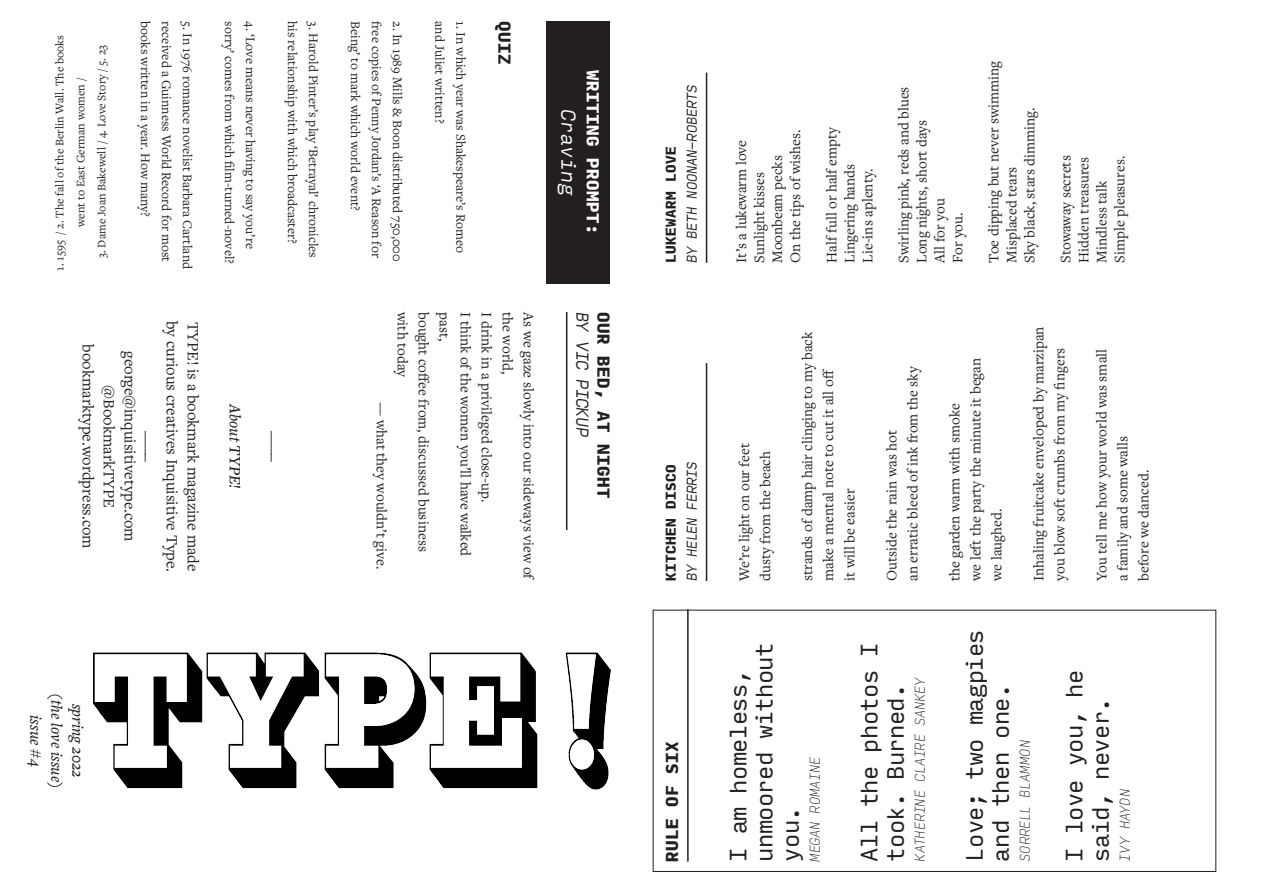
<style>
.page{position:relative;width:1263px;height:893px;background:#fff}
.page>*{position:absolute;margin:0;border:0;box-sizing:border-box;transform-origin:0 0}
.t1{font:22.5px/26.2px "Input Mono";letter-spacing:-.03em;color:#231f20}
.Body-01_poems{font:italic 300 19.5px "Input Mono";color:#fff}
.t2{font:16.5px/21px "Freight Text Pro";color:#231f20;text-align:center}
.t3{font:italic 500 16.5px/21px "Freight Text Pro";color:#231f20;text-align:center}
.H-01_Piece-Title{font:900 16.5px "Input Mono";letter-spacing:.03em;color:#231f20}
.H-01_Piece-Title-2{font:900 16.5px "Input Mono";letter-spacing:.03em;color:#fff}
.t4{font:italic 300 16.5px "Input Mono";letter-spacing:-.07em;color:#231f20}
.t5{font:15px/18px "Freight Text Pro";color:#231f20}
.Body-01_poems-2{font:13.5px "Freight Text Pro";color:#231f20}
.t6{font:italic 100 13.5px "Input Mono";letter-spacing:-.04em;color:#231f20}
.t7{font:italic 300 13.5px "Input Mono";letter-spacing:-.045em;color:#231f20}
.t8{font:900 13.5px "Input Mono";letter-spacing:.03em;color:#231f20}
.Body-01_poems-3{font:12px/21px "Freight Text Pro";color:#231f20;text-align:center}
</style>
<div class="page">
<hr style="left:566px;top:312px;width:1px;height:218px;background:#231f20">
<div style="left:546px;top:21px;width:64px;height:263px;background:#231f20"></div>
<hr style="left:706px;top:363px;width:1px;height:218px;background:#231f20">
<hr style="left:687px;top:609px;width:2px;height:253px;background:#231f20">
<div style="left:653px;top:610px;width:563px;height:262px;border:1px solid #231f20"></div>
<img style="left:94px;top:652px;width:516px;height:138px">
<hr style="left:706px;top:73px;width:1px;height:190px;background:#231f20">
<p class="Body-01_poems-3" style="left:49px;top:270px;width:237px;rotate:-90deg">1. 1595 / 2. The fall of the Berlin Wall. The books went to East German women /</p>
<p class="Body-01_poems-3" style="left:91px;top:258px;width:215px;rotate:-90deg">3. Dame Joan Bakewell / 4. Love Story / 5. 23</p>
<p class="Body-01_poems-2" style="left:155px;top:21px;width:198px;rotate:90deg">books written in a year. How many?</p>
<p class="Body-01_poems-2" style="left:176px;top:21px;width:242px;rotate:90deg">received a Guinness World Record for most</p>
<p class="Body-01_poems-2" style="left:197px;top:21px;width:249px;rotate:90deg">5. In 1976 romance novelist Barbara Cartland</p>
<p class="Body-01_poems-2" style="left:239px;top:21px;width:244px;rotate:90deg">sorry’ comes from which film-turned-novel?</p>
<p class="Body-01_poems-2" style="left:260px;top:21px;width:229px;rotate:90deg">4. ‘Love means never having to say you’re</p>
<p class="Body-01_poems-2" style="left:302px;top:21px;width:224px;rotate:90deg">his relationship with which broadcaster?</p>
<p class="Body-01_poems-2" style="left:323px;top:21px;width:238px;rotate:90deg">3. Harold Pinter’s play ‘Betrayal’ chronicles</p>
<p class="Body-01_poems-2" style="left:365px;top:21px;width:191px;rotate:90deg">Being’ to mark which world event?</p>
<p class="Body-01_poems-2" style="left:386px;top:21px;width:238px;rotate:90deg">free copies of Penny Jordan’s ‘A Reason for</p>
<p class="Body-01_poems-2" style="left:407px;top:21px;width:242px;rotate:90deg">2. In 1989 Mills &amp; Boon distributed 750,000</p>
<p class="Body-01_poems-2" style="left:449px;top:21px;width:104px;rotate:90deg">and Juliet written?</p>
<p class="Body-01_poems-2" style="left:470px;top:21px;width:233px;rotate:90deg">1. In which year was Shakespeare’s Romeo</p>
<p class="H-01_Piece-Title" style="left:519px;top:21px;width:45px;rotate:90deg">QUIZ</p>
<p class="Body-01_poems" style="left:586px;top:109px;width:89px;rotate:90deg">Craving</p>
<p class="H-01_Piece-Title-2" style="left:608px;top:70px;width:166px;rotate:90deg">WRITING PROMPT:</p>
<p class="t2" style="left:162px;top:344px;width:206px;rotate:90deg">____ george@inquisitivetype.com @BookmarkTYPE bookmarktype.wordpress.com</p>
<p class="t2" style="left:183px;top:321px;width:253px;rotate:90deg">by curious creatives Inquisitive Type.</p>
<p class="t2" style="left:204px;top:321px;width:252px;rotate:90deg">TYPE! is a bookmark magazine made</p>
<p class="t3" style="left:246px;top:404px;width:87px;rotate:90deg">About TYPE!</p>
<p class="t2" style="left:288px;top:431px;width:33px;rotate:90deg">____</p>
<p class="t3" style="left:89px;top:693px;width:97px;rotate:90deg">spring 2022 (the love issue) issue #4</p>
<p class="t5" style="left:412px;top:312px;width:66px;rotate:90deg">with today</p>
<p class="t5" style="left:433px;top:312px;width:241px;rotate:90deg">bought coffee from, discussed business</p>
<p class="t5" style="left:454px;top:312px;width:31px;rotate:90deg">past,</p>
<p class="t5" style="left:475px;top:312px;width:246px;rotate:90deg">I think of the women you’ll have walked</p>
<p class="t5" style="left:496px;top:312px;width:192px;rotate:90deg">I drink in a privileged close-up.</p>
<p class="t5" style="left:517px;top:312px;width:64px;rotate:90deg">the world,</p>
<p class="t5" style="left:538px;top:312px;width:270px;rotate:90deg">As we gaze slowly into our sideways view of</p>
<p class="t4" style="left:597px;top:312px;width:127px;rotate:90deg">BY VIC PICKUP</p>
<p class="H-01_Piece-Title" style="left:618px;top:312px;width:188px;rotate:90deg">OUR BED, AT NIGHT</p>
<p class="t5" style="left:391px;top:402px;width:169px;rotate:90deg">— what they wouldn’t give.</p>
<p class="t8" style="left:659px;top:263px;width:118px;rotate:-90deg">LUKEWARM LOVE</p>
<p class="t7" style="left:680px;top:263px;width:180px;rotate:-90deg">BY BETH NOONAN-ROBERTS</p>
<p class="t8" style="left:659px;top:581px;width:118px;rotate:-90deg">KITCHEN DISCO</p>
<p class="t7" style="left:680px;top:581px;width:121px;rotate:-90deg">BY HELEN FERRIS</p>
<p class="H-01_Piece-Title" style="left:657px;top:862px;width:122px;rotate:-90deg">RULE OF SIX</p>
<p class="t5" style="left:732px;top:263px;width:134px;rotate:-90deg">It’s a lukewarm love<br>Sunlight kisses<br>Moonbeam pecks<br>On the tips of wishes.</p>
<p class="t5" style="left:822px;top:263px;width:138px;rotate:-90deg">Half full or half empty<br>Lingering hands<br>Lie-ins aplenty.</p>
<p class="t5" style="left:894px;top:263px;width:178px;rotate:-90deg">Swirling pink, reds and blues<br>Long nights, short days<br>All for you<br>For you.</p>
<p class="t5" style="left:984px;top:263px;width:204px;rotate:-90deg">Toe dipping but never swimming<br>Misplaced tears<br>Sky black, stars dimming.</p>
<p class="t5" style="left:1056px;top:263px;width:109px;rotate:-90deg">Stowaway secrets<br>Hidden treasures<br>Mindless talk<br>Simple pleasures.</p>
<p class="t5" style="left:733px;top:581px;width:139px;line-height:21px;rotate:-90deg">We’re light on our feet dusty from the beach</p>
<p class="t5" style="left:796px;top:581px;width:251px;line-height:21px;rotate:-90deg">strands of damp hair clinging to my back make a mental note to cut it all off<br>it will be easier</p>
<p class="t5" style="left:880px;top:581px;width:216px;line-height:21px;rotate:-90deg">Outside the rain was hot<br>an erratic bleed of ink from the sky</p>
<p class="t5" style="left:943px;top:581px;width:225px;line-height:21px;rotate:-90deg">the garden warm with smoke<br>we left the party the minute it began we laughed.</p>
<p class="t5" style="left:1027px;top:581px;width:256px;line-height:21px;rotate:-90deg">Inhaling fruitcake enveloped by marzipan you blow soft crumbs from my fingers</p>
<p class="t5" style="left:1090px;top:581px;width:234px;line-height:21px;rotate:-90deg">You tell me how your world was small a family and some walls<br>before we danced.</p>
<h1 class="t1" style="left:723px;top:862px;width:220px;rotate:-90deg">I am homeless, unmoored without you.</h1>
<p class="t6" style="left:803px;top:862px;width:107px;rotate:-90deg">MEGAN ROMAINE</p>
<h1 class="t1" style="left:855px;top:862px;width:220px;rotate:-90deg">All the photos I took. Burned.</h1>
<p class="t6" style="left:908px;top:862px;width:186px;rotate:-90deg">KATHERINE CLAIRE SANKEY</p>
<h1 class="t1" style="left:960px;top:862px;width:234px;rotate:-90deg">Love; two magpies and then one.</h1>
<p class="t6" style="left:1013px;top:862px;width:123px;rotate:-90deg">SORRELL BLAMMON</p>
<h1 class="t1" style="left:1059px;top:862px;width:193px;rotate:-90deg">I love you, he said, never.</h1>
<p class="t6" style="left:1112px;top:862px;width:74px;rotate:-90deg">IVY HAYDN</p>
</div>
